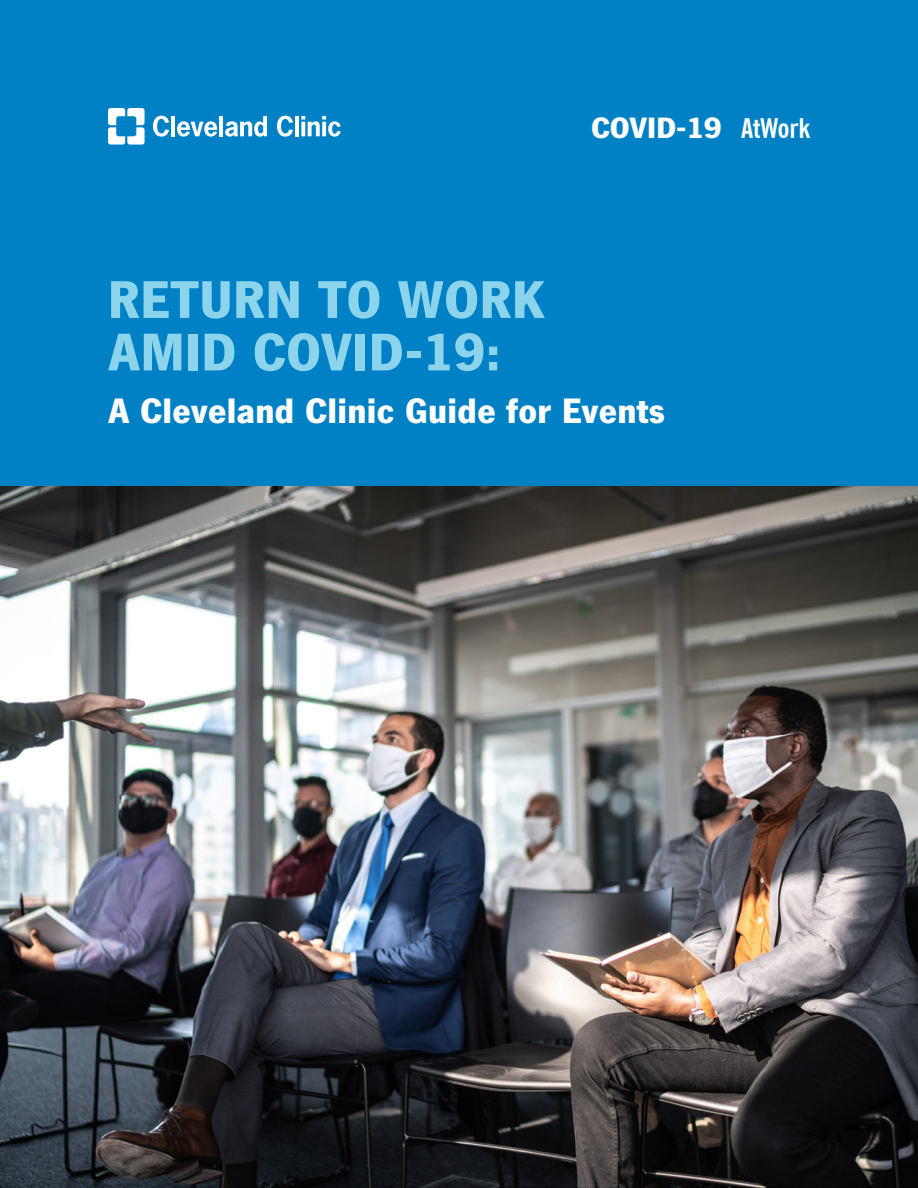
<style>
.page{position:relative;width:918px;height:1188px;background:#fff}
.page>*{position:absolute;margin:0;border:0;box-sizing:border-box;transform-origin:0 0}
.t1{font:900 54px/52.5px "News Gothic LT Std";letter-spacing:.01em;color:#8cd4ec}
.t2{font:900 36px "News Gothic LT Std";letter-spacing:.01em;color:#fff}
.t3{font:900 30px "News Gothic LT Std";color:#fff}
.s1{font-family:"News Gothic BT";font-weight:700;font-stretch:condensed;font-size:27px}
</style>
<div class="page">
<img style="left:0;top:486px;width:918px;height:702px">
<div style="left:0;top:0;width:918px;height:486px;background:#0081c6"></div>
<svg style="left:153px;top:116px;width:16px;height:21px"></svg>
<hr style="left:171px;top:116px;width:4px;height:20px;background:#fff">
<svg style="left:177px;top:121px;width:40px;height:16px"></svg>
<hr style="left:219px;top:116px;width:4px;height:20px;background:#fff">
<svg style="left:225px;top:116px;width:42px;height:21px"></svg>
<svg style="left:277px;top:116px;width:16px;height:21px"></svg>
<hr style="left:295px;top:116px;width:4px;height:20px;background:#fff">
<svg style="left:301px;top:116px;width:40px;height:21px"></svg>
<svg style="left:108px;top:108px;width:37px;height:37px"></svg>
<p class="t3" style="left:591px;top:110px;width:220px">COVID-19 <span class="s1">AtWork</span></p>
<h1 class="t1" style="left:108px;top:273px;width:437px">RETURN TO WORK<br>AMID COVID-19:</h1>
<p class="t2" style="left:108px;top:390px;width:558px">A Cleveland Clinic Guide for Events</p>
</div>
